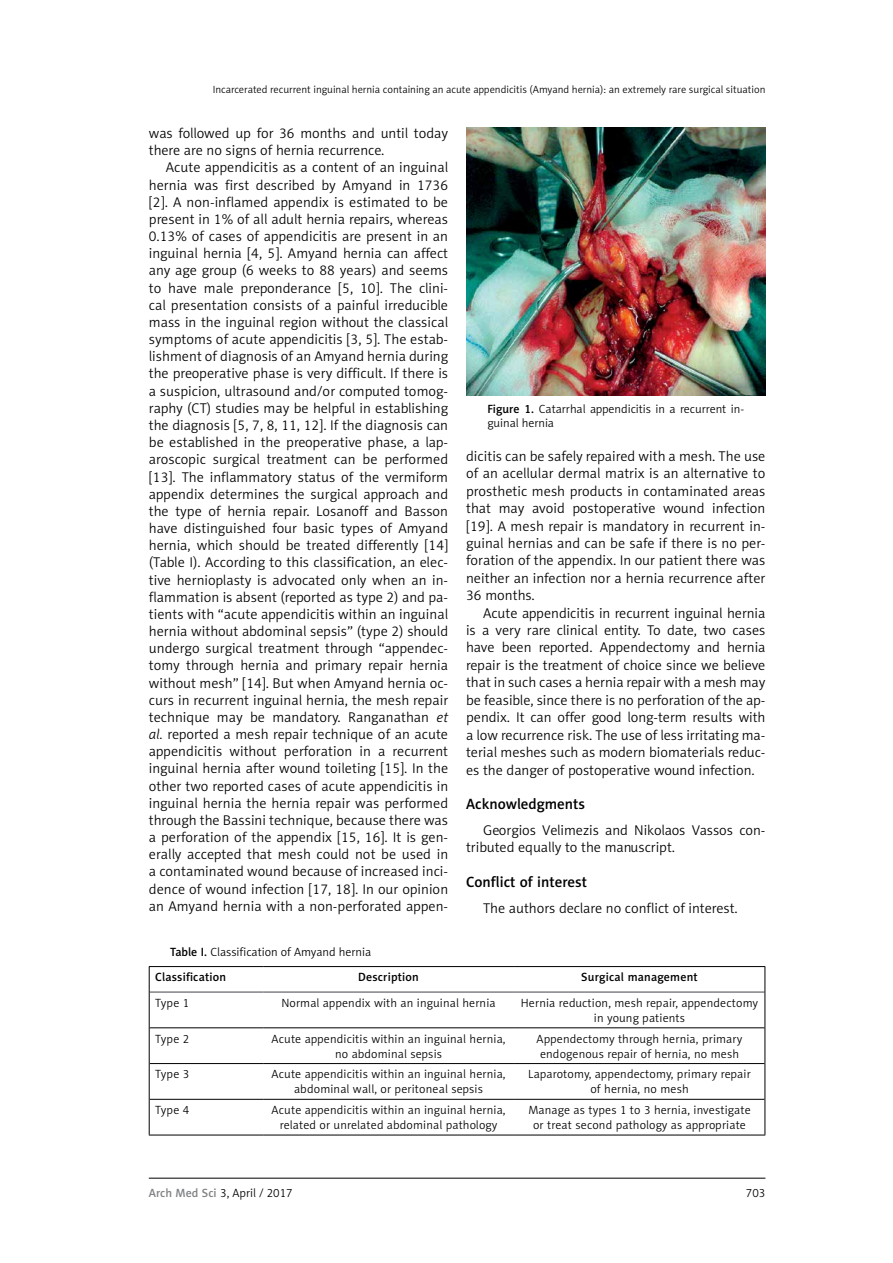
<style>
.page{position:relative;width:893px;height:1263px;background:#fff}
.page>*{position:absolute;margin:0;border:0;box-sizing:border-box;transform-origin:0 0}
.t1{font:15px "Naomi Sans EFN Medium";color:#000}
.t2{font:14.25px/17.1px "Naomi Sans EFN Light";color:#000;text-align:justify}
.t3{font:12px/15px "Naomi Sans EFN Light";letter-spacing:.015em;color:#000;text-align:center}
.t4{font:12px "Naomi Sans EFN Medium";letter-spacing:.015em;color:#000}
.t5{font:10.5px "Naomi Sans EFN Light";color:#000}
.s1{font-style:italic}
.s2{font-family:"Naomi Sans EFN Medium"}
.s3{font-family:"Naomi Sans EFN Medium";color:#808285}
</style>
<div class="page">
<hr style="left:149px;top:1178px;width:616px;height:1px;background:#000">
<img style="left:466px;top:128px;width:299px;height:268px">
<hr style="left:150px;top:1027px;width:113px;height:1px;background:#000">
<hr style="left:263px;top:1027px;width:251px;height:1px;background:#000">
<hr style="left:514px;top:1027px;width:251px;height:1px;background:#000">
<hr style="left:150px;top:1063px;width:113px;height:1px;background:#000">
<hr style="left:263px;top:1063px;width:251px;height:1px;background:#000">
<hr style="left:514px;top:1063px;width:251px;height:1px;background:#000">
<hr style="left:150px;top:1099px;width:113px;height:1px;background:#000">
<hr style="left:263px;top:1099px;width:251px;height:1px;background:#000">
<hr style="left:514px;top:1099px;width:251px;height:1px;background:#000">
<hr style="left:150px;top:991px;width:113px;height:2px;background:#808285">
<hr style="left:263px;top:991px;width:251px;height:2px;background:#808285">
<hr style="left:514px;top:991px;width:251px;height:2px;background:#808285">
<hr style="left:149px;top:966px;width:114px;height:1px;background:#000">
<svg style="left:149px;top:967px;width:1px;height:25px"></svg>
<hr style="left:263px;top:966px;width:251px;height:1px;background:#000">
<hr style="left:514px;top:966px;width:251px;height:1px;background:#000">
<svg style="left:765px;top:967px;width:1px;height:25px"></svg>
<hr style="left:149px;top:992px;width:1px;height:36px;background:#000">
<hr style="left:765px;top:992px;width:1px;height:36px;background:#000">
<hr style="left:149px;top:1028px;width:1px;height:35px;background:#000">
<hr style="left:765px;top:1028px;width:1px;height:35px;background:#000">
<hr style="left:149px;top:1063px;width:1px;height:36px;background:#000">
<hr style="left:765px;top:1063px;width:1px;height:36px;background:#000">
<hr style="left:149px;top:1099px;width:1px;height:36px;background:#000">
<hr style="left:765px;top:1099px;width:1px;height:36px;background:#000">
<hr style="left:149px;top:1135px;width:114px;height:1px;background:#000">
<hr style="left:263px;top:1135px;width:251px;height:1px;background:#000">
<hr style="left:514px;top:1135px;width:251px;height:1px;background:#000">
<p class="t5" style="left:213px;top:83px;width:554px">Incarcerated recurrent inguinal hernia containing an acute appendicitis (Amyand hernia): an extremely rare surgical situation</p>
<p class="t2" style="left:149px;top:124px;width:301px">was followed up for 36 months and until today there are no signs of hernia recurrence.</p>
<p class="t2" style="left:149px;top:159px;width:301px;text-indent:17px">Acute appendicitis as a content of an inguinal hernia was first described by Amyand in 1736 [2]. A non-inflamed appendix is estimated to be present in 1% of all adult hernia repairs, whereas 0.13% of cases of appendicitis are present in an inguinal hernia [4, 5]. Amyand hernia can affect any age group (6 weeks to 88 years) and seems to have male preponderance [5, 10]. The clini&shy;cal presentation consists of a painful irreducible mass in the inguinal region without the classical symptoms of acute appendicitis [3, 5]. The estab&shy;lishment of diagnosis of an Amyand hernia during the preoperative phase is very difficult. If there is a suspicion, ultrasound and/or computed tomog&shy;raphy (CT) studies may be helpful in establishing the diagnosis [5, 7, 8, 11, 12]. If the diagnosis can be established in the preoperative phase, a lap&shy;aroscopic surgical treatment can be performed [13]. The inflammatory status of the vermiform appendix determines the surgical approach and the type of hernia repair. Losanoff and Basson have distinguished four basic types of Amyand hernia, which should be treated differently [14] (Table I). According to this classification, an elec&shy;tive hernioplasty is advocated only when an in&shy;flammation is absent (reported as type 2) and pa&shy;tients with “acute appendicitis within an inguinal hernia without abdominal sepsis” (type 2) should undergo surgical treatment through “appendec&shy;tomy through hernia and primary repair hernia without mesh” [14]. But when Amyand hernia oc&shy;curs in recurrent inguinal hernia, the mesh repair technique may be mandatory. Ranganathan <span class="s1">et al.</span> reported a mesh repair technique of an acute appendicitis without perforation in a recurrent inguinal hernia after wound toileting [15]. In the other two reported cases of acute appendicitis in inguinal hernia the hernia repair was performed through the Bassini technique, because there was a perforation of the appendix [15, 16]. It is gen&shy;erally accepted that mesh could not be used in a contaminated wound because of increased inci&shy;dence of wound infection [17, 18]. In our opinion an Amyand hernia with a non-perforated appen-</p>
<p class="t3" style="left:487px;top:402px;width:258px;line-height:14.4px;text-align:left"><span class="s2">Figure 1.</span> Catarrhal appendicitis in a recurrent in&shy;guinal hernia</p>
<p class="t2" style="left:466px;top:447px;width:301px">dicitis can be safely repaired with a mesh. The use of an acellular dermal matrix is an alternative to prosthetic mesh products in contaminated areas that may avoid postoperative wound infection [19]. A mesh repair is mandatory in recurrent in&shy;guinal hernias and can be safe if there is no per&shy;foration of the appendix. In our patient there was neither an infection nor a hernia recurrence after 36 months.</p>
<p class="t2" style="left:466px;top:604px;width:301px;text-indent:17px">Acute appendicitis in recurrent inguinal hernia is a very rare clinical entity. To date, two cases have been reported. Appendectomy and hernia repair is the treatment of choice since we believe that in such cases a hernia repair with a mesh may be feasible, since there is no perforation of the ap&shy;pendix. It can offer good long-term results with a low recurrence risk. The use of less irritating ma&shy;terial meshes such as modern biomaterials reduc&shy;es the danger of postoperative wound infection.</p>
<p class="t1" style="left:466px;top:795px;width:120px">Acknowledgments</p>
<p class="t2" style="left:466px;top:821px;width:301px;text-indent:17px">Georgios Velimezis and Nikolaos Vassos con&shy;tributed equally to the manuscript.</p>
<p class="t1" style="left:466px;top:872px;width:123px">Conflict of interest</p>
<p class="t2" style="left:483px;top:899px;width:256px">The authors declare no conflict of interest.</p>
<p class="t3" style="left:170px;top:944px;width:202px"><span class="s2">Table I.</span> Classification of Amyand hernia</p>
<p class="t4" style="left:155px;top:970px;width:72px">Classification</p>
<p class="t4" style="left:358px;top:970px;width:62px">Description</p>
<p class="t4" style="left:581px;top:970px;width:118px">Surgical management</p>
<p class="t3" style="left:155px;top:995px;width:36px">Type 1</p>
<p class="t3" style="left:282px;top:995px;width:215px">Normal appendix with an inguinal hernia</p>
<p class="t3" style="left:521px;top:995px;width:239px">Hernia reduction, mesh repair, appendectomy in young patients</p>
<p class="t3" style="left:155px;top:1031px;width:36px">Type 2</p>
<p class="t3" style="left:272px;top:1031px;width:236px">Acute appendicitis within an inguinal hernia, no abdominal sepsis</p>
<p class="t3" style="left:537px;top:1031px;width:207px;text-align:left">Appendectomy through hernia, primary endogenous repair of hernia, no mesh</p>
<p class="t3" style="left:155px;top:1067px;width:36px">Type 3</p>
<p class="t3" style="left:272px;top:1067px;width:236px">Acute appendicitis within an inguinal hernia, abdominal wall, or peritoneal sepsis</p>
<p class="t3" style="left:528px;top:1067px;width:224px">Laparotomy, appendectomy, primary repair of hernia, no mesh</p>
<p class="t3" style="left:155px;top:1102px;width:36px">Type 4</p>
<p class="t3" style="left:272px;top:1102px;width:236px">Acute appendicitis within an inguinal hernia, related or unrelated abdominal pathology</p>
<p class="t3" style="left:528px;top:1102px;width:224px">Manage as types 1 to 3 hernia, investigate or treat second pathology as appropriate</p>
<p class="t3" style="left:149px;top:1186px;width:145px"><span class="s3">Arch Med Sci</span> 3, April / 2017</p>
<p class="t3" style="left:746px;top:1186px;width:21px">703</p>
</div>
